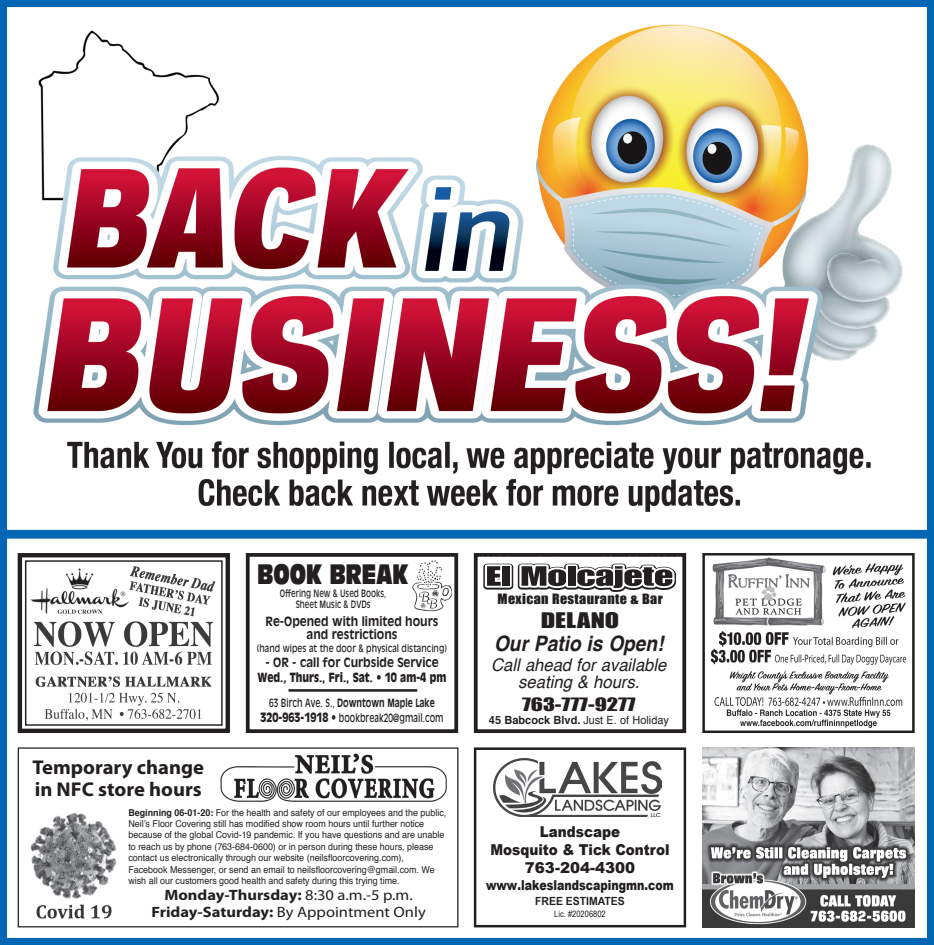
<style>
.page{position:relative;width:934px;height:945px;background:#fff}
.page>*{position:absolute;margin:0;border:0;box-sizing:border-box;transform-origin:0 0}
.t1{font:27.5px "Antique Olive Nord";color:#231f20;scale:.56 1}
.t2{font:italic 700 21.25px "Helvetica";color:#231f20;scale:.9 1}
.t3{font:700 20px/22.5px "Myriad Pro";color:#231f20}
.t4{font:19.75px "Impact";letter-spacing:.005em;color:#231f20;scale:1.33 1}
.t5{font:italic 17.5px/17.5px "Helvetica";color:#231f20;text-align:center;scale:.95 1}
.t6{font:16.88px "Impact";color:#231f20;scale:1.33 1}
.t7{font:700 15px/16.2px "Myriad Pro";color:#231f20;text-align:center;scale:1.1 1}
.t8{font:900 15px/18.1px "Arial";color:#231f20;text-align:center;scale:.9 1}
.t9{font:900 13.75px "Arial";color:#231f20;scale:.8 1}
.t10{font:13.12px "Impact";letter-spacing:.025em;color:#231f20;scale:1.08 1}
.t11{font:700 12.5px/13.8px "Antique Olive";color:#231f20;text-align:center;scale:.9 1}
.t12{font:900 12.5px "Antique Olive";color:#231f20;scale:.8 1}
.t13{font:11.25px/15px "Antique Olive";color:#231f20;text-align:center;scale:.74 1}
.t14{font:11.25px "Helvetica";color:#231f20;scale:.96 1}
.t15{font:700 11.25px "Arial Narrow";color:#231f20;scale:1.13 1}
.t16{font:10px "Antique Olive";color:#231f20;scale:.81 1}
.t17{font:10px/11.2px "Antique Olive";color:#231f20;text-align:center;scale:.75 1}
.t18{font:9.5px/11.4px "Helvetica";color:#231f20;scale:.94 1}
.t19{font:8.75px "Arial Narrow";color:#231f20;scale:1.05 1}
.s1{font-weight:700}
.s2{font-weight:900;font-size:12.5px}
.s3{font-size:12.5px}
.s4{font-weight:400}
</style>
<div class="page">
<img style="left:33px;top:24px;width:870px;height:488px">
<div style="left:0;top:0;width:934px;height:945px;border:7px solid #0166b3"></div>
<div style="left:0;top:530px;width:934px;height:9px;background:#0166b3"></div>
<svg style="left:17px;top:553px;width:213px;height:180px"></svg>
<div style="left:25px;top:560px;width:198px;height:166px;border:1px solid #231f20"></div>
<div style="left:246px;top:553px;width:212px;height:180px;border:4px solid #231f20"></div>
<img style="left:412px;top:560px;width:40px;height:52px">
<hr style="left:288px;top:689px;width:129px;height:3px;background:#231f20">
<img style="left:710px;top:557px;width:197px;height:171px">
<div style="left:702px;top:553px;width:212px;height:180px;border:2px solid #231f20"></div>
<div style="left:18px;top:747px;width:440px;height:180px;border:1px solid #231f20"></div>
<img style="left:30px;top:812px;width:87px;height:107px">
<img style="left:220px;top:753px;width:227px;height:49px">
<div style="left:474px;top:747px;width:212px;height:180px;border:2px solid #231f20"></div>
<img style="left:493px;top:758px;width:168px;height:58px">
<div style="left:474px;top:553px;width:212px;height:180px;border:4px solid #231f20"></div>
<div style="left:498px;top:564px;width:15px;height:26px;border:7px solid #231f20"></div>
<div style="left:500px;top:564px;width:11px;height:24px;border:4px solid #fff"></div>
<svg style="left:483px;top:564px;width:25px;height:26px"></svg>
<div style="left:502px;top:566px;width:7px;height:20px;background:#231f20"></div>
<svg style="left:517px;top:564px;width:159px;height:28px"></svg>
<img style="left:702px;top:747px;width:212px;height:180px">
<h1 class="t1" style="left:258px;top:557px;width:271px">BOOK BREAK</h1>
<p class="t17" style="left:280px;top:587px;width:143px">Offering New &amp; Used Books,<br>Sheet Music &amp; DVDs</p>
<h3 class="t11" style="left:265px;top:614px;width:194px">Re-Opened with limited hours and restrictions</h3>
<p class="t16" style="left:257px;top:642px;width:236px">(hand wipes at the door &amp; physical distancing)</p>
<h3 class="t11" style="left:265px;top:655px;width:194px">- OR - call for Curbside Service</h3>
<h3 class="t12" style="left:257px;top:670px;width:238px">Wed., Thurs., Fri., Sat. • 10 am-4 pm</h3>
<h3 class="t3" style="left:33px;top:755px;width:173px">Temporary change in NFC store hours</h3>
<p class="t13" style="left:260px;top:694px;width:249px">63 Birch Ave. S., <span class="s1">Downtown Maple Lake<br></span><span class="s2">320-963-1918</span> <span class="s3">•</span> bookbreak20@gmail.com</p>
<p class="t18" style="left:128px;top:807px;width:340px"><span class="s1">Beginning 06-01-20:</span> For the health and safety of our employees and the public, Neil’s Floor Covering still has modified show room hours until further notice because of the global Covid-19 pandemic. If you have questions and are unable to reach us by phone (763-684-0600) or in person during these hours, please contact us electronically through our website (neilsfloorcovering.com),<br>Facebook Messenger, or send an email to neilsfloorcovering@gmail.com. We wish all our customers good health and safety during this trying time.</p>
<h3 class="t7" style="left:151px;top:887px;width:251px">Monday-Thursday: <span class="s4">8:30 a.m.-5 p.m.<br></span>Friday-Saturday: <span class="s4">By Appointment Only</span></h3>
<h3 class="t10" style="left:497px;top:589px;width:154px">Mexican Restaurante &amp; Bar</h3>
<h2 class="t2" style="left:494px;top:626px;width:190px">Our Patio is Open!</h2>
<h3 class="t5" style="left:491px;top:656px;width:186px">Call ahead for available seating &amp; hours.</h3>
<h3 class="t4" style="left:541px;top:605px;width:61px">DELANO</h3>
<h3 class="t6" style="left:522px;top:691px;width:87px">763-777-9277</h3>
<p class="t14" style="left:489px;top:711px;width:189px"><span class="s1">45 Babcock Blvd.</span> Just E. of Holiday</p>
<h3 class="t8" style="left:490px;top:822px;width:201px">Landscape<br>Mosquito &amp; Tick Control<br>763-204-4300</h3>
<h3 class="t9" style="left:486px;top:875px;width:236px">www.lakeslandscapingmn.com</h3>
<p class="t15" style="left:535px;top:892px;width:81px">FREE ESTIMATES</p>
<p class="t19" style="left:554px;top:908px;width:50px">Lic. #20206802</p>
</div>
